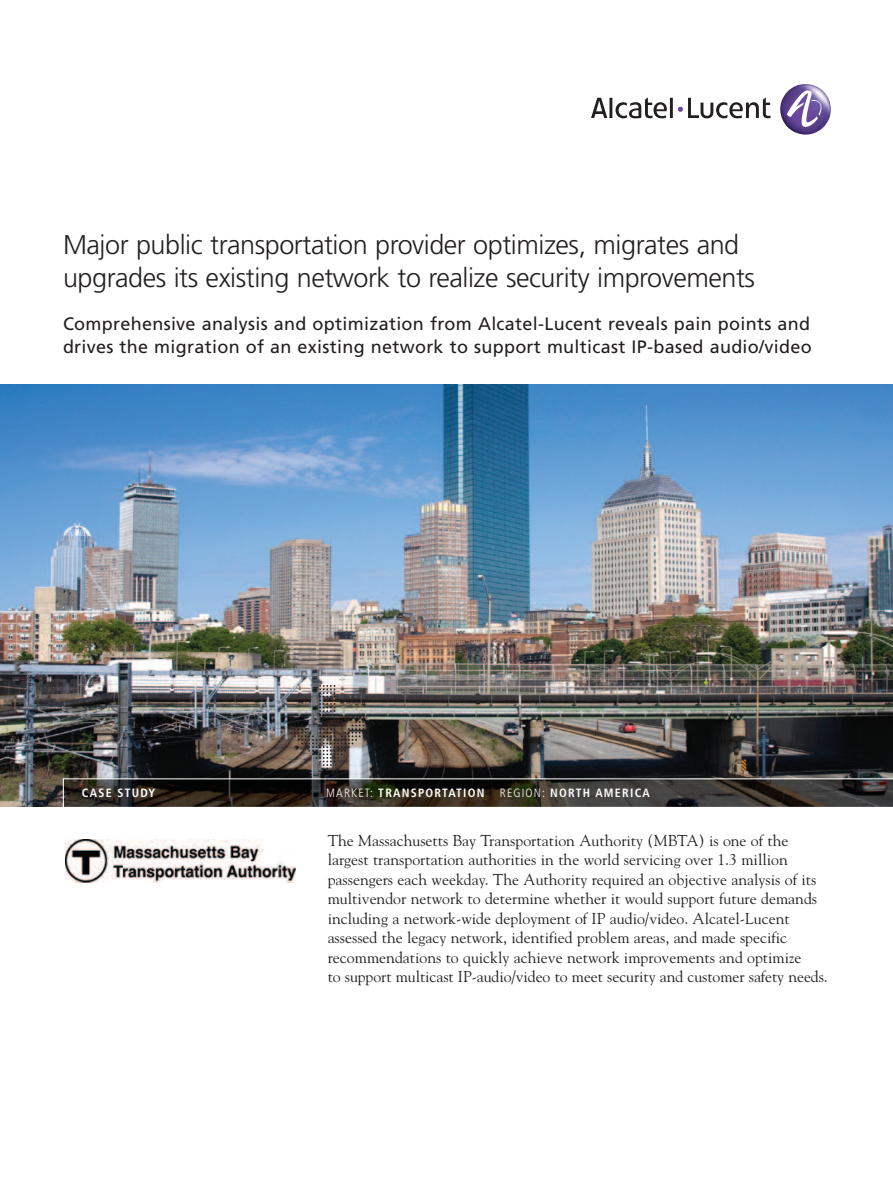
<style>
.page{position:relative;width:893px;height:1188px;background:#fff}
.page>*{position:absolute;margin:0;border:0;box-sizing:border-box;transform-origin:0 0}
.t1{font:300 27px/33px "Frutiger LT Std";letter-spacing:-.015em;color:#231f20}
.t2{font:18px/22.5px "Frutiger LT Std";letter-spacing:.015em;color:#231f20}
.t3{font:15.75px/19.5px "Goudy";color:#231f20}
.t4{font:700 condensed 12px "Frutiger LT Std";letter-spacing:.105em;color:#fff}
.s1{font-weight:300}
</style>
<div class="page">
<img style="left:0;top:384px;width:893px;height:423px">
<svg style="left:63px;top:778px;width:830px;height:29px;background:#37332d"></svg>
<img style="left:780px;top:84px;width:51px;height:51px">
<svg style="left:787px;top:90px;width:38px;height:38px"></svg>
<svg style="left:591px;top:97px;width:179px;height:21px"></svg>
<img style="left:290px;top:685px;width:74px;height:85px">
<img style="left:65px;top:839px;width:230px;height:43px">
<h1 class="t1" style="left:63px;top:230px;width:694px">Major public transportation provider optimizes, migrates and upgrades its existing network to realize security improvements</h1>
<p class="t2" style="left:63px;top:314px;width:750px">Comprehensive analysis and optimization from Alcatel-Lucent reveals pain points and drives the migration of an existing network to support multicast IP-based audio/video</p>
<p class="t4" style="left:82px;top:788px;width:75px">CASE STUDY</p>
<p class="t4" style="left:326px;top:788px;width:160px"><span class="s1">MARKET:</span> TRANSPORTATION</p>
<p class="t4" style="left:500px;top:788px;width:152px"><span class="s1">REGION:</span> NORTH AMERICA</p>
<p class="t3" style="left:328px;top:831px;width:502px">The Massachusetts Bay Transportation Authority (MBTA) is one of the largest transportation authorities in the world servicing over 1.3 million passengers each weekday. The Authority required an objective analysis of its multivendor network to determine whether it would support future demands including a network-wide deployment of IP audio/video. Alcatel-Lucent assessed the legacy network, identified problem areas, and made specific recommendations to quickly achieve network improvements and optimize<br>to support multicast IP-audio/video to meet security and customer safety needs.</p>
</div>
